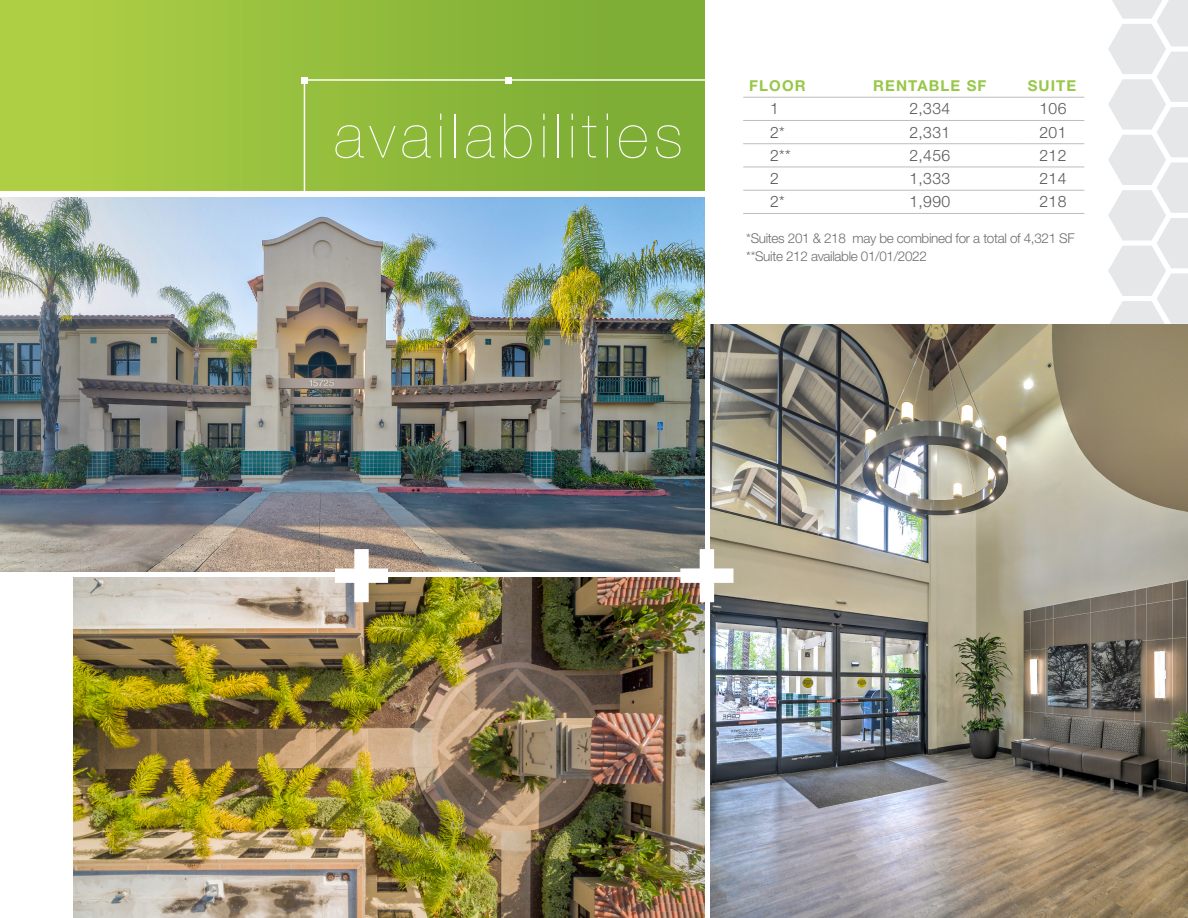
<style>
.page{position:relative;width:1188px;height:918px;background:#fff}
.page>*{position:absolute;margin:0;border:0;box-sizing:border-box;transform-origin:0 0}
.Gateway_Header{font:200 61.5px "Helvetica Neue LT Std";letter-spacing:.1em;color:#fff}
.t1{font:300 15.75px "Helvetica Neue LT Std";letter-spacing:.025em;color:#57585a}
.t2{font:700 15px "Helvetica Neue LT Std";letter-spacing:.075em;color:#98c749}
.t3{font:300 13.5px/18px "Helvetica Neue LT Std";letter-spacing:-.025em;color:#6c6d70}
</style>
<div class="page">
<svg style="left:1108px;top:0;width:80px;height:324px;fill:#e6e7e9"></svg>
<img style="left:711px;top:324px;width:477px;height:594px">
<div style="left:0;top:0;width:705px;height:190px;background:linear-gradient(to right,#b1d146,#78aa34)"></div>
<img style="left:73px;top:578px;width:632px;height:340px">
<hr style="left:743px;top:97px;width:95px;height:1px;background:#bcbdc0">
<hr style="left:838px;top:97px;width:184px;height:1px;background:#bcbdc0">
<hr style="left:1022px;top:97px;width:62px;height:1px;background:#bcbdc0">
<hr style="left:743px;top:120px;width:95px;height:1px;background:#bcbdc0">
<hr style="left:838px;top:120px;width:184px;height:1px;background:#bcbdc0">
<hr style="left:1022px;top:120px;width:62px;height:1px;background:#bcbdc0">
<hr style="left:743px;top:143px;width:95px;height:1px;background:#bcbdc0">
<hr style="left:838px;top:143px;width:184px;height:1px;background:#bcbdc0">
<hr style="left:1022px;top:143px;width:62px;height:1px;background:#bcbdc0">
<hr style="left:743px;top:167px;width:95px;height:1px;background:#bcbdc0">
<hr style="left:838px;top:167px;width:184px;height:1px;background:#bcbdc0">
<hr style="left:1022px;top:167px;width:62px;height:1px;background:#bcbdc0">
<hr style="left:743px;top:190px;width:95px;height:1px;background:#bcbdc0">
<hr style="left:838px;top:190px;width:184px;height:1px;background:#bcbdc0">
<hr style="left:1022px;top:190px;width:62px;height:1px;background:#bcbdc0">
<hr style="left:743px;top:213px;width:95px;height:1px;background:#bcbdc0">
<hr style="left:838px;top:213px;width:184px;height:1px;background:#bcbdc0">
<hr style="left:1022px;top:213px;width:62px;height:1px;background:#bcbdc0">
<div style="left:304px;top:79px;width:410px;height:213px;border:2px solid #fff"></div>
<svg style="left:302px;top:77px;width:6px;height:6px"></svg>
<svg style="left:709px;top:79px;width:5px;height:4px"></svg>
<div style="left:710px;top:288px;width:6px;height:7px;background:#fff"></div>
<img style="left:0;top:198px;width:705px;height:373px">
<svg style="left:506px;top:77px;width:6px;height:6px"></svg>
<svg style="left:335px;top:549px;width:53px;height:53px"></svg>
<svg style="left:680px;top:549px;width:53px;height:53px"></svg>
<p class="Gateway_Header" style="left:334px;top:100px;width:350px">availabilities</p>
<p class="t2" style="left:749px;top:77px;width:58px">FLOOR</p>
<p class="t2" style="left:873px;top:77px;width:115px">RENTABLE SF</p>
<p class="t2" style="left:1028px;top:77px;width:50px">SUITE</p>
<p class="t1" style="left:770px;top:99px;width:10px">1</p>
<p class="t1" style="left:909px;top:99px;width:42px">2,334</p>
<p class="t1" style="left:1039px;top:99px;width:29px">106</p>
<p class="t1" style="left:770px;top:122px;width:16px">2*</p>
<p class="t1" style="left:909px;top:122px;width:42px">2,331</p>
<p class="t1" style="left:1039px;top:122px;width:29px">201</p>
<p class="t1" style="left:770px;top:146px;width:22px">2**</p>
<p class="t1" style="left:909px;top:146px;width:42px">2,456</p>
<p class="t1" style="left:1039px;top:146px;width:29px">212</p>
<p class="t1" style="left:770px;top:169px;width:10px">2</p>
<p class="t1" style="left:909px;top:169px;width:42px">1,333</p>
<p class="t1" style="left:1039px;top:169px;width:29px">214</p>
<p class="t1" style="left:770px;top:192px;width:16px">2*</p>
<p class="t1" style="left:909px;top:192px;width:42px">1,990</p>
<p class="t1" style="left:1039px;top:192px;width:29px">218</p>
<p class="t3" style="left:746px;top:229px;width:330px">*Suites 201 &amp; 218 may be combined for a total of 4,321 SF **Suite 212 available 01/01/2022</p>
</div>
